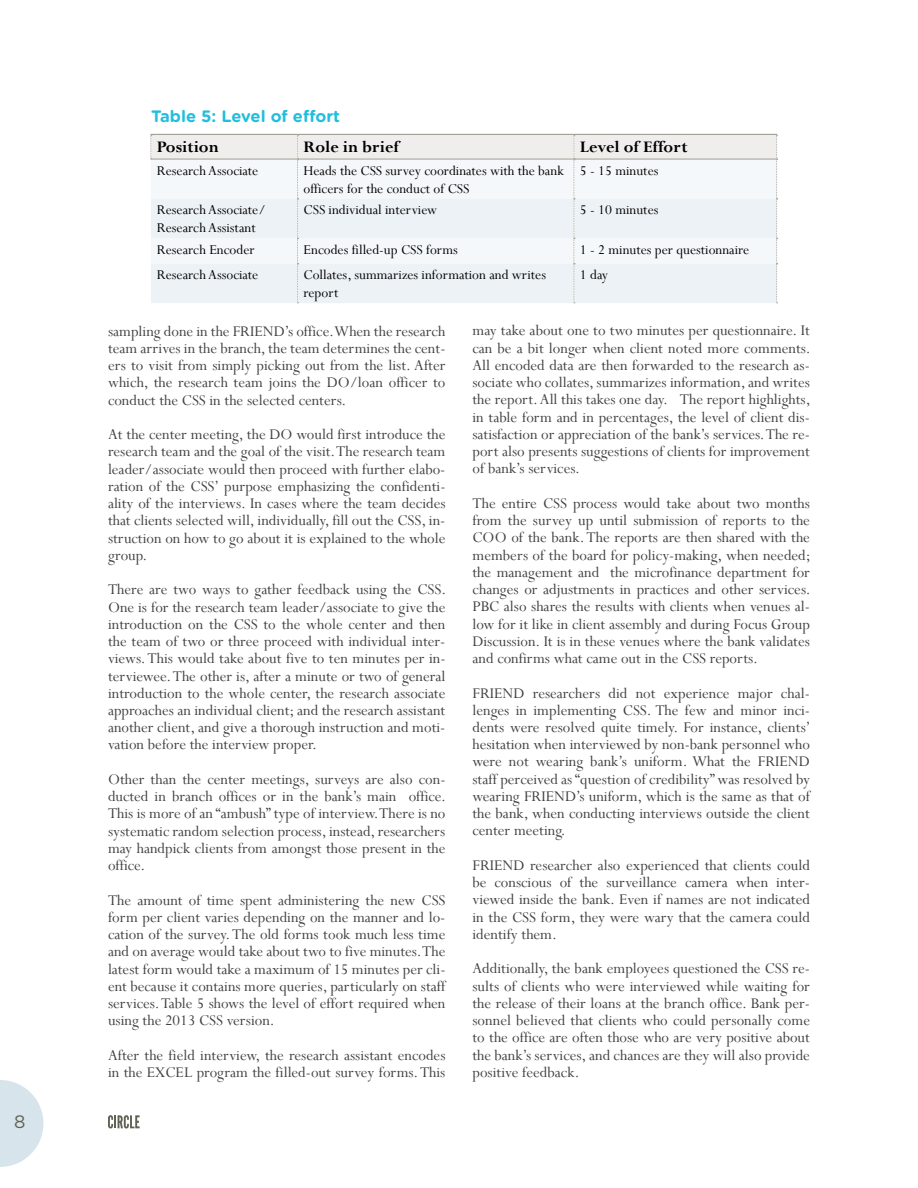
<style>
.page{position:relative;width:918px;height:1188px;background:#fff}
.page>*{position:absolute;margin:0;border:0;box-sizing:border-box;transform-origin:0 0}
.t1{font:700 18px "Perpetua";color:#000}
.t2{font:18px "Gotham Rounded";color:#5f6152}
.t3{font:16.5px/17.2px "Perpetua";color:#414042;text-align:justify}
.t4{font:700 16.5px "Gotham Rounded";color:#22bedc}
.t5{font:15px/18px "Perpetua";color:#000}
</style>
<div class="page">
<svg style="left:0;top:1080px;width:43px;height:87px"></svg>
<svg style="left:108px;top:1115px;width:32px;height:13px"></svg>
<svg style="left:151px;top:134px;width:627px;height:169px"></svg>
<hr style="left:151px;top:159px;width:147px;height:1px;background:#a09f95">
<hr style="left:298px;top:159px;width:276px;height:1px;background:#a09f95">
<hr style="left:574px;top:159px;width:202px;height:1px;background:#a09f95">
<p class="t2" style="left:14px;top:1109px;width:13px">8</p>
<p class="t4" style="left:151px;top:104px;width:190px">Table 5: Level of effort</p>
<p class="t1" style="left:157px;top:135px;width:63px">Position</p>
<p class="t1" style="left:304px;top:135px;width:97px">Role in brief</p>
<p class="t1" style="left:580px;top:135px;width:109px">Level of Effort</p>
<p class="t5" style="left:157px;top:161px;width:103px">Research Associate</p>
<p class="t5" style="left:304px;top:161px;width:262px">Heads the CSS survey coordinates with the bank officers for the conduct of CSS</p>
<p class="t5" style="left:580px;top:161px;width:80px">5 - 15 minutes</p>
<p class="t5" style="left:157px;top:201px;width:110px">Research Associate/<br>Research Assistant</p>
<p class="t5" style="left:304px;top:201px;width:135px">CSS individual interview</p>
<p class="t5" style="left:580px;top:201px;width:80px">5 - 10 minutes</p>
<p class="t5" style="left:157px;top:240px;width:99px">Research Encoder</p>
<p class="t5" style="left:304px;top:240px;width:156px">Encodes filled-up CSS forms</p>
<p class="t5" style="left:580px;top:240px;width:171px">1 - 2 minutes per questionnaire</p>
<p class="t5" style="left:157px;top:266px;width:103px">Research Associate</p>
<p class="t5" style="left:304px;top:266px;width:244px">Collates, summarizes information and writes report</p>
<p class="t5" style="left:580px;top:266px;width:30px">1 day</p>
<p class="t3" style="left:108px;top:322px;width:339px">sampling done in the FRIEND’s office. When the research team arrives in the branch, the team determines the cent&shy;ers to visit from simply picking out from the list. After which, the research team joins the DO/loan officer to conduct the CSS in the selected centers.</p>
<p class="t3" style="left:108px;top:425px;width:339px">At the center meeting, the DO would first introduce the research team and the goal of the visit. The research team leader/associate would then proceed with further elabo&shy;ration of the CSS’ purpose emphasizing the confidenti&shy;ality of the interviews. In cases where the team decides that clients selected will, individually, fill out the CSS, in&shy;struction on how to go about it is explained to the whole group.</p>
<p class="t3" style="left:108px;top:581px;width:340px">There are two ways to gather feedback using the CSS.<br>One is for the research team leader/associate to give the introduction on the CSS to the whole center and then the team of two or three proceed with individual inter&shy;views. This would take about five to ten minutes per in&shy;terviewee. The other is, after a minute or two of general introduction to the whole center, the research associate approaches an individual client; and the research assistant another client, and give a thorough instruction and moti&shy;vation before the interview proper.</p>
<p class="t3" style="left:108px;top:770px;width:340px">Other than the center meetings, surveys are also con&shy;ducted in branch offices or in the bank’s main office.<br>This is more of an “ambush” type of interview. There is no systematic random selection process, instead, researchers may handpick clients from amongst those present in the office.</p>
<p class="t3" style="left:108px;top:891px;width:339px">The amount of time spent administering the new CSS form per client varies depending on the manner and lo&shy;cation of the survey. The old forms took much less time and on average would take about two to five minutes. The latest form would take a maximum of 15 minutes per cli&shy;ent because it contains more queries, particularly on staff services. Table 5 shows the level of effort required when using the 2013 CSS version.</p>
<p class="t3" style="left:108px;top:1046px;width:339px">After the field interview, the research assistant encodes in the EXCEL program the filled-out survey forms. This</p>
<p class="t3" style="left:473px;top:322px;width:340px">may take about one to two minutes per questionnaire. It can be a bit longer when client noted more comments.<br>All encoded data are then forwarded to the research as&shy;sociate who collates, summarizes information, and writes the report. All this takes one day. The report highlights, in table form and in percentages, the level of client dis&shy;satisfaction or appreciation of the bank’s services. The re&shy;port also presents suggestions of clients for improvement of bank’s services.</p>
<p class="t3" style="left:473px;top:494px;width:340px">The entire CSS process would take about two months from the survey up until submission of reports to the COO of the bank. The reports are then shared with the members of the board for policy-making, when needed; the management and the microfinance department for changes or adjustments in practices and other services.<br>PBC also shares the results with clients when venues al&shy;low for it like in client assembly and during Focus Group Discussion. It is in these venues where the bank validates and confirms what came out in the CSS reports.</p>
<p class="t3" style="left:473px;top:684px;width:340px">FRIEND researchers did not experience major chal&shy;lenges in implementing CSS. The few and minor inci&shy;dents were resolved quite timely. For instance, clients’ hesitation when interviewed by non-bank personnel who were not wearing bank’s uniform. What the FRIEND staff perceived as “question of credibility” was resolved by wearing FRIEND’s uniform, which is the same as that of the bank, when conducting interviews outside the client center meeting.</p>
<p class="t3" style="left:473px;top:856px;width:339px">FRIEND researcher also experienced that clients could be conscious of the surveillance camera when inter&shy;viewed inside the bank. Even if names are not indicated in the CSS form, they were wary that the camera could identify them.</p>
<p class="t3" style="left:473px;top:960px;width:339px">Additionally, the bank employees questioned the CSS re&shy;sults of clients who were interviewed while waiting for the release of their loans at the branch office. Bank per&shy;sonnel believed that clients who could personally come to the office are often those who are very positive about the bank’s services, and chances are they will also provide positive feedback.</p>
</div>
